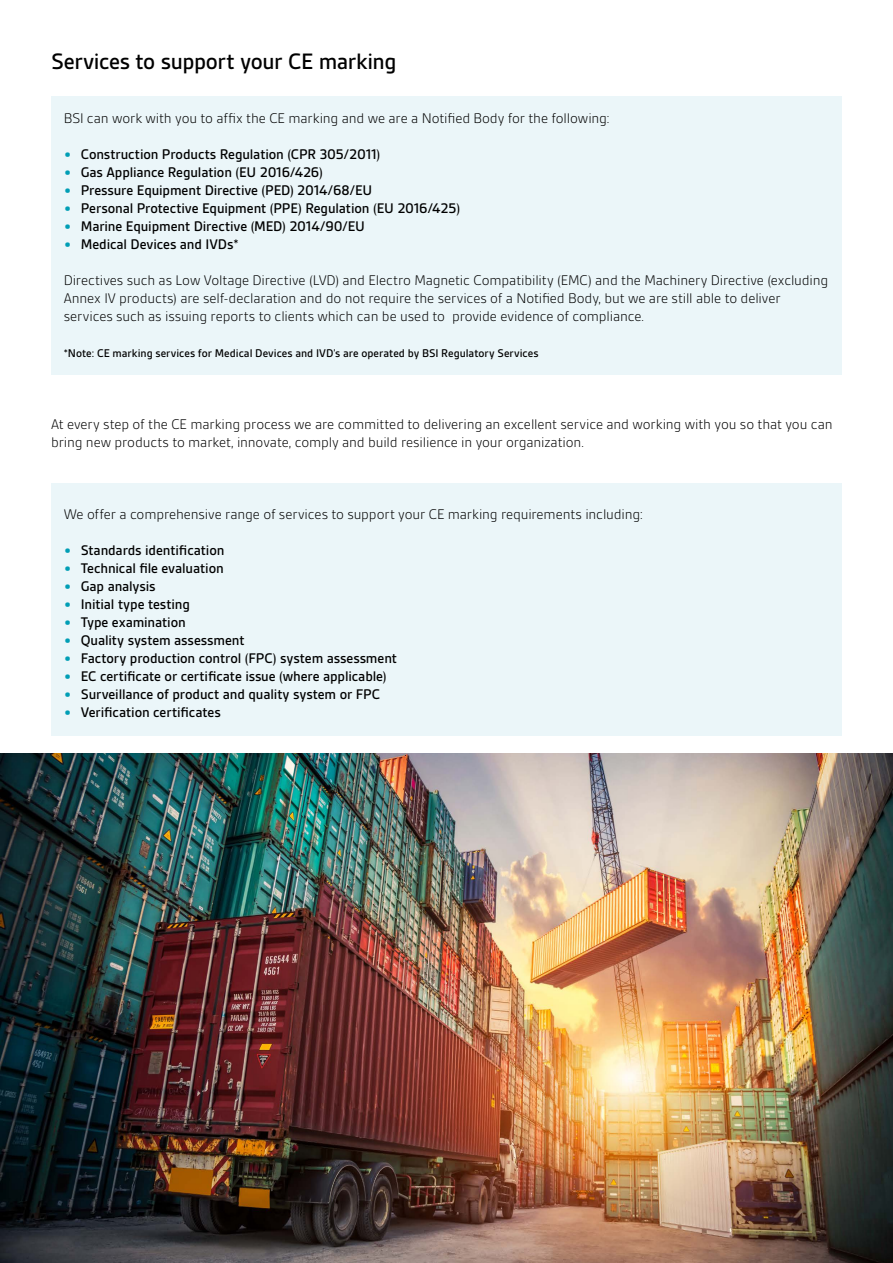
<style>
.page{position:relative;width:893px;height:1263px;background:#fff}
.page>*{position:absolute;margin:0;border:0;box-sizing:border-box;transform-origin:0 0}
.t1{font:500 24px "BSI Gesta";letter-spacing:-.015em;color:#000}
.t2{font:300 15px/18px "BSI Gesta";letter-spacing:-.01em;color:#000}
.t3{font:500 15px "BSI Gesta";letter-spacing:-.01em;color:#000}
.t4{font:500 12px "BSI Gesta";color:#000}
.s1{font-weight:700;font-size:19.5px;color:#009eb5}
</style>
<div class="page">
<div style="left:51px;top:97px;width:791px;height:278px;background:#ebf6f9"></div>
<div style="left:51px;top:483px;width:791px;height:252px;background:#ebf6f9"></div>
<img style="left:0;top:753px;width:893px;height:510px">
<h1 class="t1" style="left:51px;top:49px;width:347px">Services to support your CE marking</h1>
<p class="t2" style="left:64px;top:109px;width:547px">BSI can work with you to affix the CE marking and we are a Notified Body for the following:</p>
<p class="t3" style="left:64px;top:146px;width:318px"><span class="s1">•</span> Construction Products Regulation (CPR 305/2011)</p>
<p class="t3" style="left:64px;top:164px;width:261px"><span class="s1">•</span> Gas Appliance Regulation (EU 2016/426)</p>
<p class="t3" style="left:64px;top:182px;width:310px"><span class="s1">•</span> Pressure Equipment Directive (PED) 2014/68/EU</p>
<p class="t3" style="left:64px;top:200px;width:398px"><span class="s1">•</span> Personal Protective Equipment (PPE) Regulation (EU 2016/425)</p>
<p class="t3" style="left:64px;top:218px;width:303px"><span class="s1">•</span> Marine Equipment Directive (MED) 2014/90/EU</p>
<p class="t3" style="left:64px;top:236px;width:176px"><span class="s1">•</span> Medical Devices and IVDs*</p>
<p class="t2" style="left:64px;top:271px;width:766px">Directives such as Low Voltage Directive (LVD) and Electro Magnetic Compatibility (EMC) and the Machinery Directive (excluding<br>Annex IV products) are self-declaration and do not require the services of a Notified Body, but we are still able to deliver services such as issuing reports to clients which can be used to provide evidence of compliance.</p>
<p class="t4" style="left:64px;top:347px;width:476px">*Note: CE marking services for Medical Devices and IVD’s are operated by BSI Regulatory Services</p>
<p class="t2" style="left:51px;top:415px;width:783px">At every step of the CE marking process we are committed to delivering an excellent service and working with you so that you can bring new products to market, innovate, comply and build resilience in your organization.</p>
<p class="t2" style="left:64px;top:505px;width:580px">We offer a comprehensive range of services to support your CE marking requirements including:</p>
<p class="t3" style="left:64px;top:542px;width:162px"><span class="s1">•</span> Standards identification</p>
<p class="t3" style="left:64px;top:560px;width:162px"><span class="s1">•</span> Technical file evaluation</p>
<p class="t3" style="left:64px;top:578px;width:93px"><span class="s1">•</span> Gap analysis</p>
<p class="t3" style="left:64px;top:596px;width:128px"><span class="s1">•</span> Initial type testing</p>
<p class="t3" style="left:64px;top:614px;width:124px"><span class="s1">•</span> Type examination</p>
<p class="t3" style="left:64px;top:632px;width:182px"><span class="s1">•</span> Quality system assessment</p>
<p class="t3" style="left:64px;top:650px;width:335px"><span class="s1">•</span> Factory production control (FPC) system assessment</p>
<p class="t3" style="left:64px;top:668px;width:324px"><span class="s1">•</span> EC certificate or certificate issue (where applicable)</p>
<p class="t3" style="left:64px;top:686px;width:318px"><span class="s1">•</span> Surveillance of product and quality system or FPC</p>
<p class="t3" style="left:64px;top:704px;width:158px"><span class="s1">•</span> Verification certificates</p>
</div>
